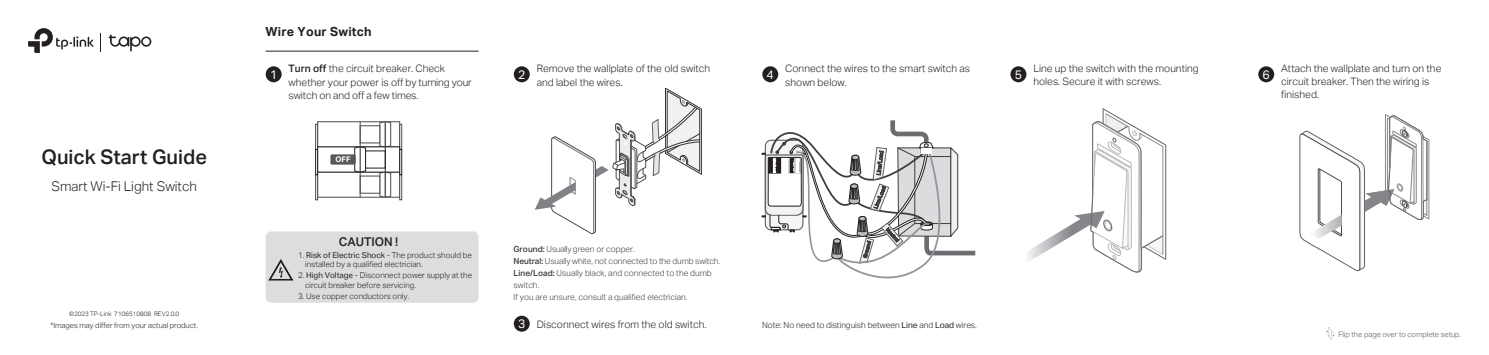
<style>
.page{position:relative;width:1489px;height:355px;background:#fff}
.page>*{position:absolute;margin:0;border:0;box-sizing:border-box;transform-origin:0 0}
.t1{font:20.12px "TP Link Aktiv Medium";color:#231f20}
.t2{font:13.38px "TP Link Aktiv Light";color:#231f20}
.t3{font:12.5px "TP Link Aktiv Bold";letter-spacing:.02em;color:#231f20}
.t4{font:12.38px "TP Link Aktiv Regular";color:#fff}
.t5{font:12.12px "TP Link Aktiv Medium";color:#231f20}
.t6{font:10.25px/13.8px "TP Link Aktiv Light";color:#231f20}
.t7{font:8.38px/11.9px "TP Link Aktiv Light";color:#3e3e3f}
.t8{font:8.38px "TP Link Aktiv Light";letter-spacing:-.005em;color:#231f20}
.t9{font:8px/9.6px "TP Link Aktiv Light";color:#231f20}
.t10{font:7.75px "TP Link Aktiv Bold";color:#fff}
.t11{font:7.5px "TP Link Aktiv Light";color:#231f20}
.t12{font:7.5px "TP Link Aktiv Light";color:#57585a}
.t13{font:6.25px "TP Link Aktiv Light";color:#231f20}
.s1{font-family:"TP Link Aktiv Medium"}
.s2{font-family:"TP Link Aktiv Regular"}
</style>
<div class="page">
<hr style="left:266px;top:51px;width:212px;height:1px;background:#231f20">
<div style="left:514px;top:66px;width:15px;height:16px;background:#231f20;border-radius:50%"></div>
<div style="left:514px;top:315px;width:15px;height:16px;background:#231f20;border-radius:50%"></div>
<svg style="left:534px;top:88px;width:167px;height:145px"></svg>
<div style="left:762px;top:66px;width:16px;height:16px;background:#231f20;border-radius:50%"></div>
<div style="left:1010px;top:66px;width:16px;height:16px;background:#231f20;border-radius:50%"></div>
<div style="left:1258px;top:66px;width:16px;height:16px;background:#231f20;border-radius:50%"></div>
<svg style="left:1028px;top:108px;width:139px;height:165px"></svg>
<svg style="left:1299px;top:114px;width:129px;height:157px"></svg>
<svg style="left:761px;top:120px;width:215px;height:159px"></svg>
<div style="left:266px;top:66px;width:16px;height:16px;background:#231f20;border-radius:50%"></div>
<div style="left:317px;top:121px;width:83px;height:26px;background:#fff;border:1px solid #4b4c4d"></div>
<div style="left:315px;top:124px;width:3px;height:26px;background:#fff;border:1px solid #4b4c4d"></div>
<div style="left:399px;top:124px;width:3px;height:26px;background:#fff;border:1px solid #4b4c4d"></div>
<div style="left:360px;top:125px;width:20px;height:18px;background:#fff;border:1px solid #4b4c4d"></div>
<div style="left:317px;top:171px;width:83px;height:26px;background:#fff;border:1px solid #4b4c4d"></div>
<div style="left:315px;top:174px;width:3px;height:26px;background:#fff;border:1px solid #4b4c4d"></div>
<div style="left:399px;top:174px;width:3px;height:26px;background:#fff;border:1px solid #4b4c4d"></div>
<div style="left:317px;top:146px;width:83px;height:26px;background:#fff;border:1px solid #231f20"></div>
<div style="left:315px;top:149px;width:3px;height:26px;background:#fff;border:1px solid #231f20"></div>
<div style="left:399px;top:149px;width:3px;height:26px;background:#fff;border:1px solid #231f20"></div>
<svg style="left:354px;top:121px;width:12px;height:76px"></svg>
<svg style="left:379px;top:121px;width:12px;height:76px"></svg>
<div style="left:330px;top:154px;width:26px;height:10px;background:#57585a;border-radius:2px"></div>
<div style="left:266px;top:231px;width:212px;height:71px;background:#dcdddf;border-radius:5px"></div>
<svg style="left:268px;top:259px;width:25px;height:21px"></svg>
<svg style="left:1326px;top:327px;width:8px;height:12px"></svg>
<svg style="left:100px;top:33px;width:1px;height:19px"></svg>
<svg style="left:28px;top:28px;width:66px;height:25px"></svg>
<svg style="left:109px;top:35px;width:42px;height:16px"></svg>
<h1 class="t1" style="left:41px;top:145px;width:167px">Quick Start Guide</h1>
<h2 class="t2" style="left:52px;top:179px;width:147px">Smart Wi-Fi Light Switch</h2>
<p class="t13" style="left:69px;top:310px;width:112px">©2023 TP-Link 7106510808 REV2.0.0</p>
<p class="t11" style="left:51px;top:320px;width:149px">*Images may differ from your actual product.</p>
<p class="t3" style="left:265px;top:24px;width:108px">Wire Your Switch</p>
<p class="t4" style="left:270px;top:67px;width:9px">1</p>
<p class="t6" style="left:288px;top:61px;width:184px"><span class="s1">Turn off</span> the circuit breaker. Check whether your power is off by turning your switch on and off a few times.</p>
<p class="t10" style="left:335px;top:155px;width:17px">OFF</p>
<p class="t5" style="left:339px;top:234px;width:61px">CAUTION !</p>
<p class="t9" style="left:305px;top:250px;width:168px;text-indent:-7px">1. <span class="s2">Risk of Electric Shock</span> - The product should be installed by a qualified electrician.</p>
<p class="t9" style="left:305px;top:270px;width:168px;text-indent:-7px">2. <span class="s2">High Voltage</span> - Disconnect power supply at the circuit breaker before servicing.</p>
<p class="t9" style="left:298px;top:290px;width:112px">3. Use copper conductors only.</p>
<p class="t4" style="left:518px;top:67px;width:9px">2</p>
<p class="t6" style="left:536px;top:61px;width:175px">Remove the wallplate of the old switch and label the wires.</p>
<p class="t7" style="left:513px;top:243px;width:208px"><span class="s1">Ground:</span> Usually green or copper.<br><span class="s1">Neutral:</span> Usually white, not connected to the dumb switch.<br><span class="s1">Line/Load:</span> Usually black, and connected to the dumb switch.<br>If you are unsure, consult a qualified electrician.</p>
<p class="t4" style="left:518px;top:316px;width:9px">3</p>
<p class="t6" style="left:536px;top:317px;width:171px">Disconnect wires from the old switch.</p>
<p class="t6" style="left:785px;top:61px;width:186px">Connect the wires to the smart switch as shown below.</p>
<p class="t4" style="left:766px;top:67px;width:9px">4</p>
<p class="t6" style="left:1033px;top:62px;width:167px;line-height:13.1px">Line up the switch with the mounting holes. Secure it with screws.</p>
<p class="t4" style="left:1014px;top:67px;width:9px">5</p>
<p class="t6" style="left:1280px;top:62px;width:162px;line-height:13.1px">Attach the wallplate and turn on the circuit breaker. Then the wiring is finished.</p>
<p class="t4" style="left:1262px;top:67px;width:9px">6</p>
<p class="t8" style="left:762px;top:320px;width:216px">Note: No need to distinguish between <span class="s2">Line</span> and <span class="s2">Load</span> wires.</p>
<p class="t12" style="left:1338px;top:329px;width:124px">Flip the page over to complete setup.</p>
</div>
